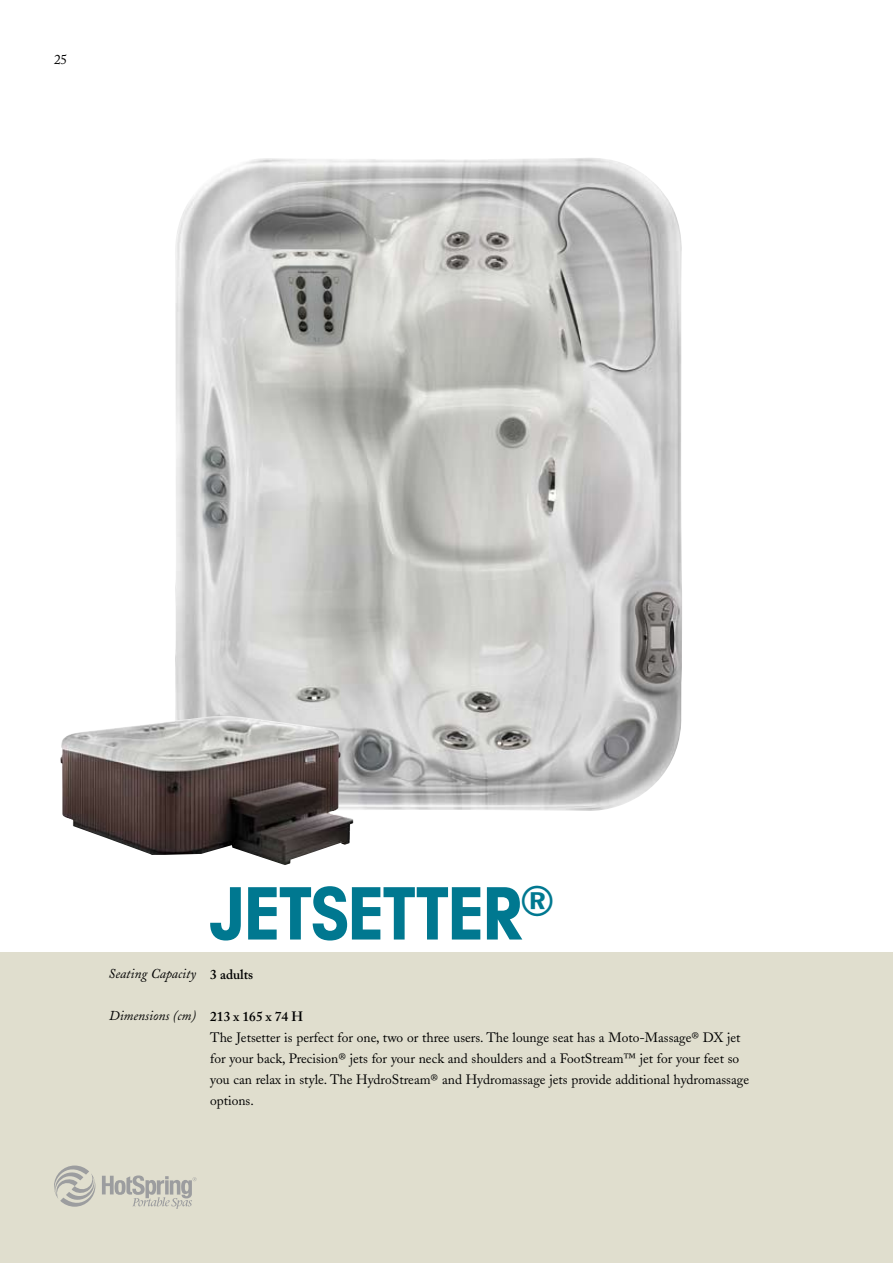
<style>
.page{position:relative;width:893px;height:1263px;background:#fff}
.page>*{position:absolute;margin:0;border:0;box-sizing:border-box;transform-origin:0 0}
.t1{font:700 condensed 72px "Avant Garde IT Cby BT";color:#007890}
.t2{font:13.5px/21px "Adobe Caslon";color:#000}
.t3{font:italic 13.5px "Adobe Caslon";color:#000}
.t4{font:600 13.5px "Adobe Caslon";color:#000}
</style>
<div class="page">
<div style="left:0;top:952px;width:893px;height:311px;background:#e0dece"></div>
<img style="left:175px;top:158px;width:507px;height:653px">
<img style="left:60px;top:716px;width:293px;height:149px">
<svg style="left:54px;top:1165px;width:143px;height:44px"></svg>
<p class="t2" style="left:54px;top:50px;width:15px">25</p>
<p class="t3" style="left:109px;top:966px;width:89px">Seating Capacity</p>
<p class="t3" style="left:109px;top:1008px;width:88px">Dimensions (cm)</p>
<h1 class="t1" style="left:210px;top:870px;width:35px">JETSETTE</h1>
<h1 class="t1" style="left:482px;top:870px;width:74px">R<sup>®</sup></h1>
<p class="t4" style="left:210px;top:966px;width:45px">3 adults</p>
<p class="t4" style="left:210px;top:1008px;width:94px">213 x 165 x 74 H</p>
<p class="t2" style="left:210px;top:1027px;width:540px">The Jetsetter is perfect for one, two or three users. The lounge seat has a Moto-Massage® DX jet for your back, Precision® jets for your neck and shoulders and a FootStream™ jet for your feet so you can relax in style. The HydroStream® and Hydromassage jets provide additional hydromassage options.</p>
</div>
